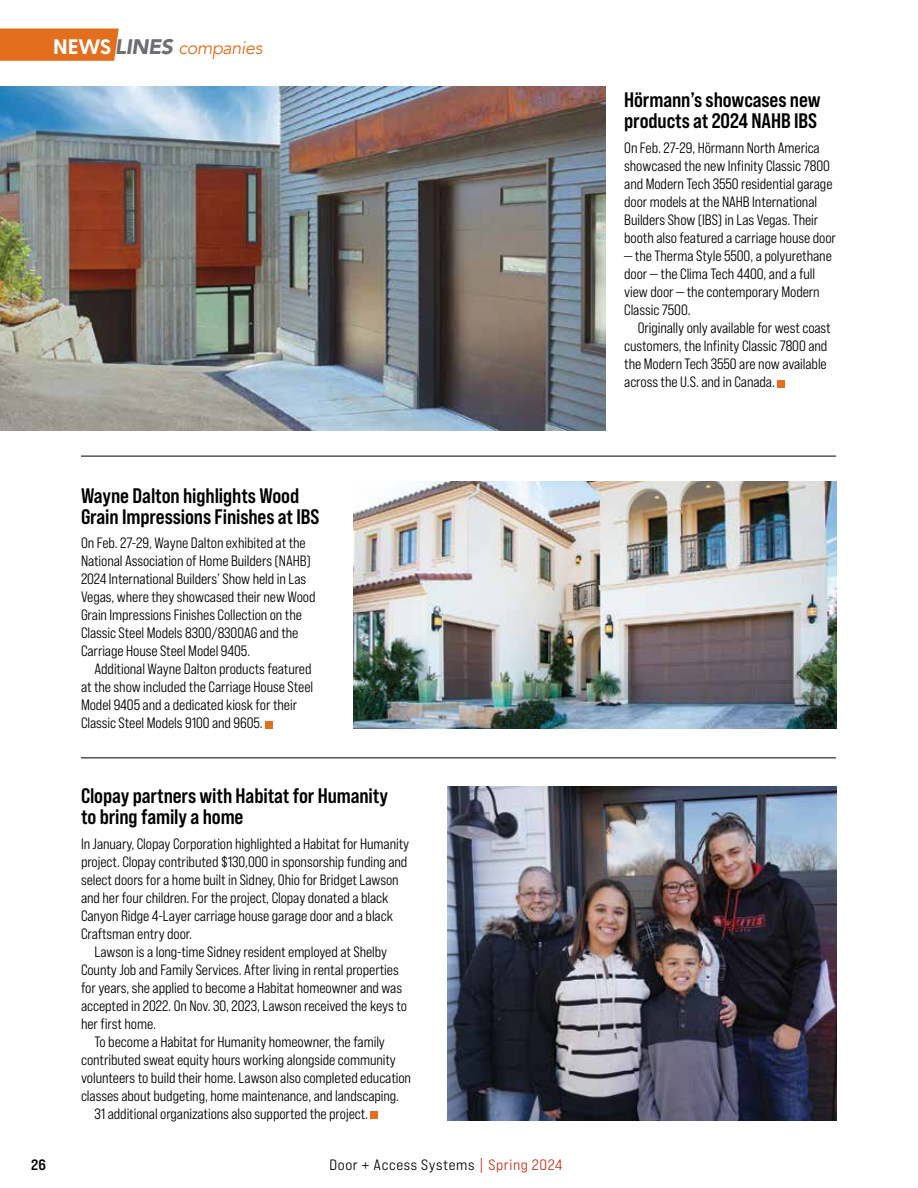
<style>
.page{position:relative;width:918px;height:1188px;background:#fff}
.page>*{position:absolute;margin:0;border:0;box-sizing:border-box;transform-origin:0 0}
.t1{font:21px/21px "Bebas Neue Pro Sm E Bd";letter-spacing:-.005em;color:#000}
.t2{font:italic 18px "Avenir";letter-spacing:-.02em;color:#e36f1e}
.t3{font:15px/18px "Bebas Neue Pro Sm E Md";letter-spacing:-.005em;color:#000}
.t4{font:15px "Bebas Neue Pro Exp Md";letter-spacing:.04em;color:#000}
.t5{font:15px "Bebas Neue Pro Exp Bd";color:#000}
.s1{font-family:"Greycliff CF";font-weight:700;font-style:normal;font-size:21px;color:#fff}
.s2{font-weight:900;font-size:21px;color:#6d6e71}
.s3{color:#c0311a}
</style>
<div class="page">
<svg style="left:0;top:28px;width:119px;height:33px;background:#e47527"></svg>
<div style="left:371px;top:1112px;width:7px;height:7px;background:#e36f1e"></div>
<div style="left:777px;top:380px;width:7px;height:7px;background:#e36f1e"></div>
<div style="left:265px;top:721px;width:7px;height:7px;background:#e36f1e"></div>
<img style="left:0;top:86px;width:606px;height:345px">
<img style="left:353px;top:482px;width:484px;height:247px">
<img style="left:448px;top:787px;width:389px;height:333px">
<hr style="left:81px;top:456px;width:755px;height:1px;background:#000">
<hr style="left:81px;top:758px;width:755px;height:1px;background:#000">
<p class="t2" style="left:53px;top:37px;width:211px"><span class="s1">NEWS</span> <span class="s2">LINES</span> companies</p>
<h1 class="t1" style="left:81px;top:485px;width:240px">Wayne Dalton highlights Wood<br>Grain Impressions Finishes at IBS</h1>
<p class="t3" style="left:81px;top:534px;width:236px">On Feb. 27-29, Wayne Dalton exhibited at the National Association of Home Builders (NAHB)<br>2024 International Builders’ Show held in Las Vegas, where they showcased their new Wood Grain Impressions Finishes Collection on the Classic Steel Models 8300/8300AG and the Carriage House Steel Model 9405.</p>
<p class="t3" style="left:81px;top:660px;width:234px;text-indent:14px">Additional Wayne Dalton products featured at the show included the Carriage House Steel Model 9405 and a dedicated kiosk for their Classic Steel Models 9100 and 9605.</p>
<h1 class="t1" style="left:81px;top:785px;width:308px">Clopay partners with Habitat for Humanity to bring family a home</h1>
<p class="t3" style="left:81px;top:834px;width:330px">In January, Clopay Corporation highlighted a Habitat for Humanity project. Clopay contributed $130,000 in sponsorship funding and select doors for a home built in Sidney, Ohio for Bridget Lawson and her four children. For the project, Clopay donated a black Canyon Ridge 4-Layer carriage house garage door and a black Craftsman entry door.</p>
<p class="t3" style="left:81px;top:942px;width:328px;text-indent:14px">Lawson is a long-time Sidney resident employed at Shelby County Job and Family Services. After living in rental properties for years, she applied to become a Habitat homeowner and was accepted in 2022. On Nov. 30, 2023, Lawson received the keys to her first home.</p>
<p class="t3" style="left:94px;top:1032px;width:292px">To become a Habitat for Humanity homeowner, the family</p>
<p class="t3" style="left:81px;top:1050px;width:316px">contributed sweat equity hours working alongside community</p>
<p class="t3" style="left:81px;top:1068px;width:332px">volunteers to build their home. Lawson also completed education</p>
<p class="t3" style="left:81px;top:1086px;width:320px">classes about budgeting, home maintenance, and landscaping.</p>
<p class="t3" style="left:94px;top:1104px;width:275px">31 additional organizations also supported the project.</p>
<p class="t5" style="left:31px;top:1155px;width:16px">26</p>
<p class="t4" style="left:329px;top:1155px;width:235px">Door + Access Systems <span class="s3">| Spring 2024</span></p>
<h1 class="t1" style="left:624px;top:89px;width:198px">Hörmann’s showcases new products at 2024 NAHB IBS</h1>
<p class="t3" style="left:624px;top:139px;width:213px">On Feb. 27-29, Hörmann North America showcased the new Infinity Classic 7800 and Modern Tech 3550 residential garage door models at the NAHB International Builders Show (IBS) in Las Vegas. Their booth also featured a carriage house door</p>
<p class="t3" style="left:624px;top:247px;width:209px">— the Therma Style 5500, a polyurethane door — the Clima Tech 4400, and a full view door — the contemporary Modern<br>Classic 7500.</p>
<p class="t3" style="left:624px;top:319px;width:208px;text-indent:14px">Originally only available for west coast customers, the Infinity Classic 7800 and the Modern Tech 3550 are now available across the U.S. and in Canada.</p>
</div>
